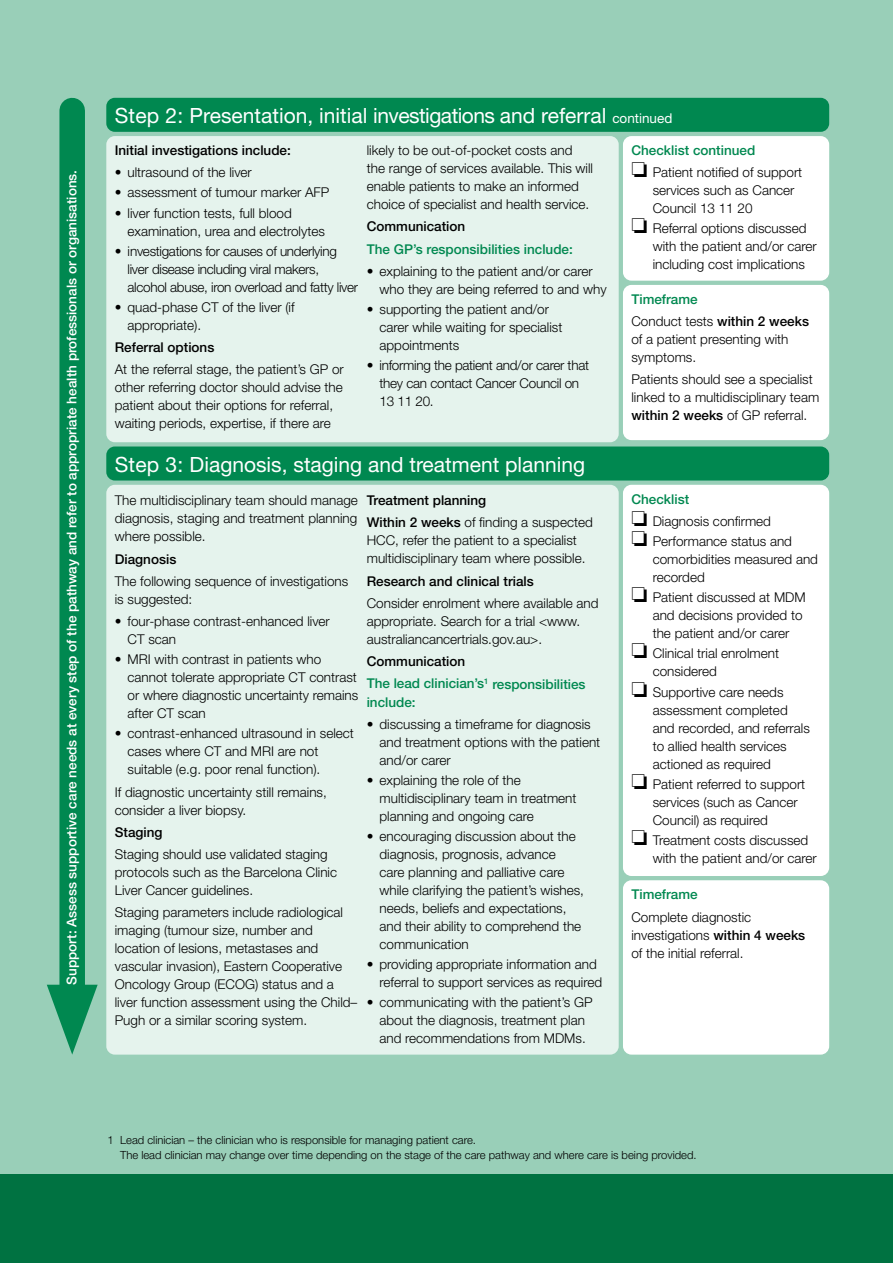
<style>
.page{position:relative;width:893px;height:1263px;background:#fff}
.page>*{position:absolute;margin:0;border:0;box-sizing:border-box;transform-origin:0 0}
.t1{font:21px "Helvetica Neue LT";color:#fff}
.t2{font:300 13.5px/18px "Helvetica Neue LT";color:#000}
.t3{font:300 13.5px/18px "Helvetica Neue LT";letter-spacing:-.02em;color:#000}
.t4{font:500 13.5px/22.2px "Helvetica Neue LT";color:#000}
.t5{font:500 13.5px "Helvetica Neue LT";color:#fff}
.t6{font:500 13.5px/22.2px "Helvetica Neue LT";color:#008850}
.t7{font:300 11.25px/15px "Helvetica Neue LT";color:#000}
.s1{font-size:13.5px}
.s2{font-weight:300}
.s3{color:#000}
.s4{font-weight:500;color:#008850}
.s5{font-weight:500}
</style>
<div class="page">
<div style="left:0;top:1174px;width:893px;height:89px;background:#007241"></div>
<div style="left:0;top:0;width:893px;height:1174px;background:#99cfb8"></div>
<div style="left:59px;top:111px;width:26px;height:900px;background:#008850"></div>
<svg style="left:47px;top:985px;width:51px;height:69px"></svg>
<div style="left:106px;top:446px;width:723px;height:34px;background:#008850;border-radius:9px"></div>
<div style="left:106px;top:485px;width:513px;height:569px;background:#e5f3ed;border-radius:9px"></div>
<div style="left:623px;top:485px;width:206px;height:391px;background:#fff;border-radius:9px"></div>
<div style="left:623px;top:285px;width:206px;height:155px;background:#fff;border-radius:9px"></div>
<div style="left:623px;top:880px;width:206px;height:174px;background:#fff;border-radius:9px"></div>
<div style="left:623px;top:136px;width:206px;height:145px;background:#fff;border-radius:9px"></div>
<div style="left:106px;top:136px;width:513px;height:306px;background:#e5f3ed;border-radius:9px"></div>
<div style="left:106px;top:98px;width:723px;height:34px;background:#008850;border-radius:9px"></div>
<p class="t5" style="left:64px;top:984px;width:816px;rotate:-90deg">Support: Assess supportive care needs at every step of the pathway and refer to appropriate health professionals or organisations.</p>
<h1 class="t1" style="left:115px;top:103px;width:559px">Step 2: Presentation, initial investigations and referral <span class="s1">continued</span></h1>
<p class="t4" style="left:115px;top:139px;width:178px">Initial investigations include:</p>
<p class="t2" style="left:115px;top:163px;width:139px">• ultrasound of the liver</p>
<p class="t2" style="left:115px;top:183px;width:216px">• assessment of tumour marker AFP</p>
<p class="t2" style="left:128px;top:204px;width:199px;text-indent:-13px">• liver function tests, full blood examination, urea and electrolytes</p>
<p class="t3" style="left:128px;top:242px;width:232px;text-indent:-13px">• investigations for causes of underlying liver disease including viral makers, alcohol abuse, iron overload and fatty liver</p>
<p class="t2" style="left:128px;top:298px;width:169px;text-indent:-13px">• quad-phase CT of the liver (if appropriate).</p>
<p class="t4" style="left:115px;top:336px;width:101px">Referral options</p>
<p class="t2" style="left:115px;top:360px;width:231px">At the referral stage, the patient’s GP or other referring doctor should advise the patient about their options for referral, waiting periods, expertise, if there are</p>
<p class="t2" style="left:367px;top:141px;width:228px">likely to be out-of-pocket costs and the range of services available. This will enable patients to make an informed choice of specialist and health service.</p>
<p class="t4" style="left:367px;top:215px;width:100px">Communication</p>
<p class="t6" style="left:367px;top:238px;width:208px">The GP’s responsibilities include:</p>
<p class="t2" style="left:379px;top:262px;width:229px;text-indent:-13px">• explaining to the patient and/or carer who they are being referred to and why</p>
<p class="t2" style="left:379px;top:300px;width:184px;text-indent:-13px">• supporting the patient and/or carer while waiting for specialist appointments</p>
<p class="t3" style="left:379px;top:356px;width:211px;text-indent:-13px">• informing the patient and/or carer that they can contact Cancer Council on<br>13 11 20.</p>
<h1 class="t1" style="left:115px;top:451px;width:472px">Step 3: Diagnosis, staging and treatment planning</h1>
<p class="t2" style="left:115px;top:491px;width:245px;text-align:justify">The multidisciplinary team should manage diagnosis, staging and treatment planning where possible.</p>
<p class="t4" style="left:115px;top:548px;width:63px">Diagnosis</p>
<p class="t2" style="left:115px;top:572px;width:235px">The following sequence of investigations is suggested:</p>
<p class="t2" style="left:128px;top:612px;width:204px;text-indent:-13px">• four-phase contrast-enhanced liver<br>CT scan</p>
<p class="t2" style="left:128px;top:650px;width:232px;text-indent:-13px">• MRI with contrast in patients who cannot tolerate appropriate CT contrast or where diagnostic uncertainty remains after CT scan</p>
<p class="t2" style="left:128px;top:724px;width:228px;text-indent:-13px">• contrast-enhanced ultrasound in select cases where CT and MRI are not suitable (e.g. poor renal function).</p>
<p class="t2" style="left:115px;top:782px;width:214px">If diagnostic uncertainty still remains, consider a liver biopsy.</p>
<p class="t4" style="left:115px;top:821px;width:49px">Staging</p>
<p class="t2" style="left:115px;top:845px;width:224px">Staging should use validated staging protocols such as the Barcelona Clinic<br>Liver Cancer guidelines.</p>
<p class="t2" style="left:115px;top:903px;width:244px">Staging parameters include radiological imaging (tumour size, number and location of lesions, metastases and vascular invasion), Eastern Cooperative Oncology Group (ECOG) status and a liver function assessment using the Child– Pugh or a similar scoring system.</p>
<p class="t4" style="left:367px;top:489px;width:228px">Treatment planning<br>Within 2 weeks <span class="s2">of finding a suspected</span></p>
<p class="t2" style="left:367px;top:531px;width:220px">HCC, refer the patient to a specialist multidisciplinary team where possible.</p>
<p class="t4" style="left:367px;top:570px;width:169px">Research and clinical trials</p>
<p class="t2" style="left:367px;top:594px;width:233px">Consider enrolment where available and appropriate. Search for a trial &lt;www. australiancancertrials.gov.au&gt;.</p>
<p class="t6" style="left:367px;top:650px;width:220px"><span class="s3">Communication<br></span>The lead clinician’s<sup>1</sup> responsibilities</p>
<p class="t6" style="left:367px;top:690px;width:50px">include:</p>
<p class="t2" style="left:379px;top:715px;width:222px;text-indent:-13px">• discussing a timeframe for diagnosis and treatment options with the patient and/or carer</p>
<p class="t2" style="left:379px;top:771px;width:199px;text-indent:-13px">• explaining the role of the multidisciplinary team in treatment planning and ongoing care</p>
<p class="t2" style="left:379px;top:827px;width:206px;text-indent:-13px">• encouraging discussion about the diagnosis, prognosis, advance care planning and palliative care while clarifying the patient’s wishes, needs, beliefs and expectations, and their ability to comprehend the communication</p>
<p class="t2" style="left:379px;top:955px;width:224px;text-indent:-13px">• providing appropriate information and referral to support services as required</p>
<p class="t2" style="left:367px;top:993px;width:227px;text-align:center">• communicating with the patient’s GP about the diagnosis, treatment plan and recommendations from MDMs.</p>
<p class="t2" style="left:631px;top:139px;width:172px;line-height:22.2px"><span class="s4">Checklist continued<br></span>❏ Patient notified of support</p>
<p class="t2" style="left:653px;top:181px;width:143px">services such as Cancer<br>Council 13 11 20</p>
<p class="t2" style="left:653px;top:219px;width:166px;text-indent:-21px">❏ Referral options discussed with the patient and/or carer including cost implications</p>
<p class="t2" style="left:631px;top:288px;width:179px;line-height:22.2px"><span class="s4">Timeframe<br></span>Conduct tests <span class="s5">within 2 weeks</span></p>
<p class="t2" style="left:631px;top:330px;width:159px">of a patient presenting with symptoms.</p>
<p class="t2" style="left:631px;top:370px;width:189px">Patients should see a specialist linked to a multidisciplinary team <span class="s5">within 2 weeks</span> of GP referral.</p>
<p class="t2" style="left:631px;top:488px;width:141px;line-height:22.2px"><span class="s4">Checklist<br></span>❏ Diagnosis confirmed</p>
<p class="t2" style="left:653px;top:532px;width:167px;text-indent:-21px">❏ Performance status and comorbidities measured and recorded</p>
<p class="t2" style="left:653px;top:588px;width:154px;text-indent:-21px">❏ Patient discussed at MDM and decisions provided to the patient and/or carer</p>
<p class="t2" style="left:653px;top:644px;width:128px;text-indent:-21px">❏ Clinical trial enrolment considered</p>
<p class="t2" style="left:653px;top:682px;width:159px;text-indent:-21px">❏ Supportive care needs assessment completed and recorded, and referrals to allied health services actioned as required</p>
<p class="t2" style="left:653px;top:775px;width:154px;text-indent:-21px">❏ Patient referred to support services (such as Cancer<br>Council) as required</p>
<p class="t2" style="left:653px;top:831px;width:166px;text-indent:-21px">❏ Treatment costs discussed with the patient and/or carer</p>
<p class="t6" style="left:631px;top:883px;width:68px">Timeframe</p>
<p class="t2" style="left:631px;top:907px;width:175px">Complete diagnostic investigations <span class="s5">within 4 weeks </span>of the initial referral.</p>
<p class="t7" style="left:120px;top:1132px;width:578px;text-indent:-13px">1 Lead clinician – the clinician who is responsible for managing patient care.<br>The lead clinician may change over time depending on the stage of the care pathway and where care is being provided.</p>
</div>
